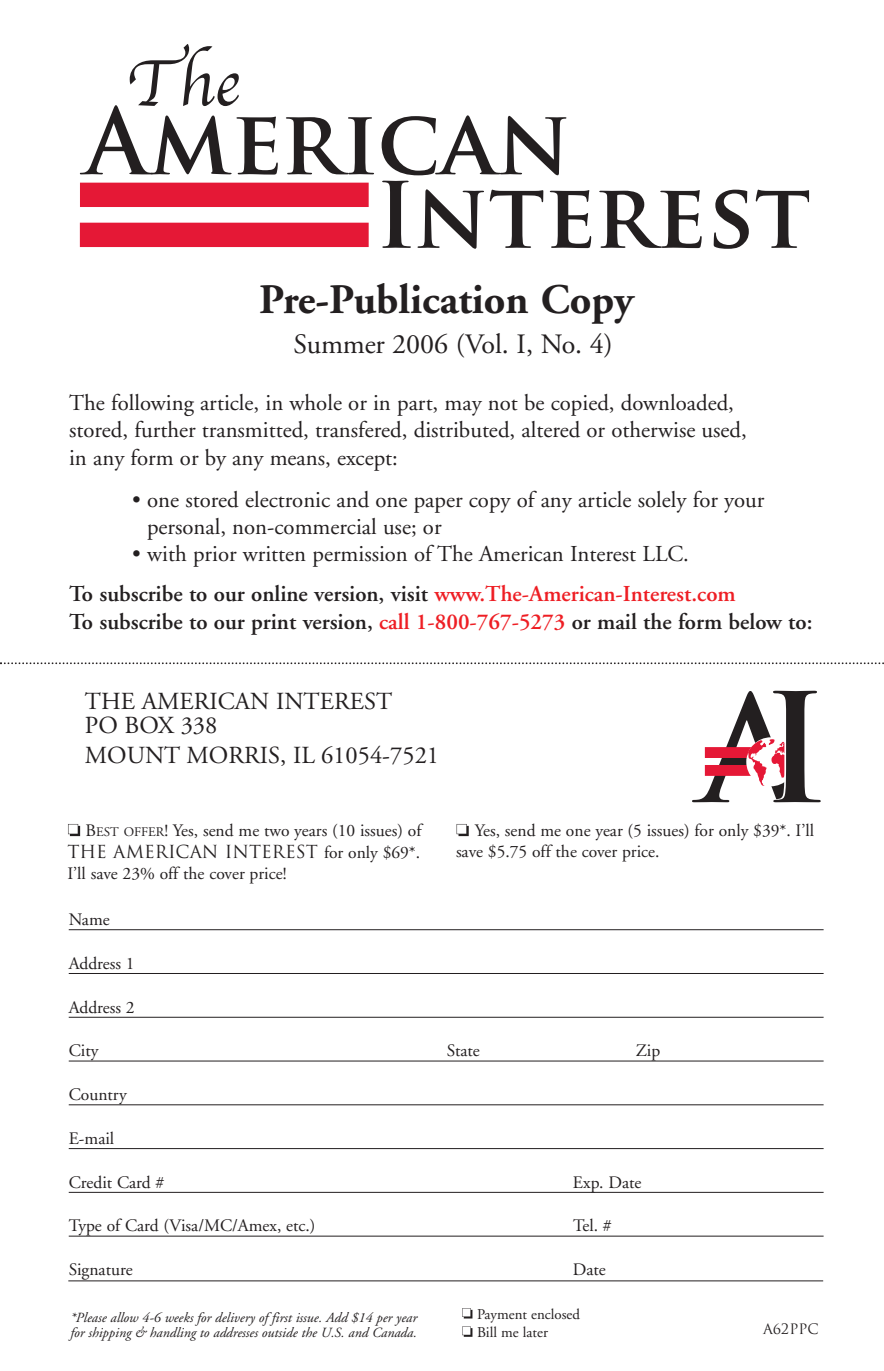
<style>
.page{position:relative;width:884px;height:1371px;background:#fff}
.page>*{position:absolute;margin:0;border:0;box-sizing:border-box;transform-origin:0 0}
.t1{font:700 42px "Adobe Garamond";color:#231f20}
.t2{font:28px "Adobe Garamond";letter-spacing:-.01em;color:#231f20}
.t3{font:24.5px/24.3px "Adobe Garamond";color:#231f20}
.t4{font:22.75px/27.3px "Adobe Garamond";color:#231f20}
.t5{font:600 22.75px "Adobe Garamond";color:#231f20}
.t6{font:17.5px/20.8px "Adobe Garamond";color:#231f20}
.t7{font:17.5px "Trajan";color:#231f20}
.t8{font:14.88px/18.4px "Adobe Garamond";color:#231f20}
.t9{font:italic 14px/15.8px "Adobe Garamond";color:#231f20}
.t10{font:14px "Trajan";color:#231f20}
.s1{font-weight:600}
.s2{font-weight:600;color:#ee1e24}
.s3{color:#ee1e24}
.s4{font-size:13.12px}
.s5{font-family:"Adobe Garamond"}
</style>
<div class="page">
<svg style="left:69px;top:929px;width:755px;height:1px"></svg>
<svg style="left:69px;top:973px;width:755px;height:1px"></svg>
<svg style="left:69px;top:1016px;width:755px;height:1px"></svg>
<svg style="left:69px;top:1060px;width:755px;height:1px"></svg>
<svg style="left:69px;top:1104px;width:755px;height:1px"></svg>
<svg style="left:69px;top:1148px;width:755px;height:1px"></svg>
<svg style="left:69px;top:1191px;width:755px;height:1px"></svg>
<svg style="left:69px;top:1235px;width:755px;height:1px"></svg>
<svg style="left:462px;top:1308px;width:10px;height:10px"></svg>
<svg style="left:462px;top:1326px;width:10px;height:10px"></svg>
<svg style="left:286px;top:117px;width:88px;height:57px"></svg>
<svg style="left:382px;top:115px;width:184px;height:60px"></svg>
<div style="left:80px;top:183px;width:289px;height:24px;background:#e51836"></div>
<div style="left:80px;top:223px;width:289px;height:24px;background:#e51836"></div>
<svg style="left:382px;top:181px;width:29px;height:67px"></svg>
<svg style="left:417px;top:189px;width:67px;height:60px"></svg>
<svg style="left:490px;top:190px;width:53px;height:58px"></svg>
<svg style="left:550px;top:190px;width:41px;height:58px"></svg>
<svg style="left:599px;top:190px;width:102px;height:58px"></svg>
<svg style="left:713px;top:190px;width:36px;height:59px"></svg>
<svg style="left:756px;top:190px;width:53px;height:58px"></svg>
<svg style="left:80px;top:44px;width:198px;height:130px"></svg>
<svg style="left:68px;top:824px;width:12px;height:12px"></svg>
<svg style="left:456px;top:824px;width:13px;height:12px"></svg>
<svg style="left:692px;top:690px;width:129px;height:112px"></svg>
<svg style="left:0;top:662px;width:884px;height:3px"></svg>
<svg style="left:68px;top:1280px;width:755px;height:1px"></svg>
<h1 class="t1" style="left:259px;top:276px;width:376px">Pre-Publication Copy</h1>
<p class="t2" style="left:293px;top:329px;width:321px">Summer 2006 (Vol. I, No. 4)</p>
<p class="t4" style="left:69px;top:390px;width:679px">The following article, in whole or in part, may not be copied, downloaded, stored, further transmitted, transfered, distributed, altered or otherwise used, in any form or by any means, except:</p>
<p class="t4" style="left:147px;top:486px;width:619px;text-indent:-15px">• one stored electronic and one paper copy of any article solely for your personal, non-commercial use; or</p>
<p class="t4" style="left:69px;top:534px;width:668px;line-height:40.1px;text-indent:63px">• with prior written permission of The American Interest LLC.<br><span class="s1">To subscribe to our online version, visit</span> <span class="s2">www.The-American-Interest.com</span></p>
<p class="t5" style="left:69px;top:609px;width:745px">To subscribe to our print version, <span class="s3">call 1-800-767-5273</span> or mail the form below to:</p>
<p class="t3" style="left:85px;top:689px;width:309px">THE AMERICAN INTEREST<br>PO BOX 338</p>
<p class="t3" style="left:85px;top:743px;width:356px">MOUNT MORRIS, IL 61054-7521</p>
<p class="t6" style="left:86px;top:820px;width:337px">B<span class="s4">EST OFFER</span>! Yes, send me two years (10 issues) of</p>
<p class="t7" style="left:67px;top:840px;width:354px">THE AMERICAN INTEREST <span class="s5">for only $69*.</span></p>
<p class="t6" style="left:67px;top:863px;width:221px">I’ll save 23% off the cover price!</p>
<p class="t6" style="left:456px;top:820px;width:360px;text-indent:19px">Yes, send me one year (5 issues) for only $39*. I’ll save $5.75 off the cover price.</p>
<p class="t6" style="left:69px;top:909px;width:42px">Name</p>
<p class="t6" style="left:69px;top:953px;width:67px">Address 1</p>
<p class="t6" style="left:69px;top:996px;width:67px">Address 2</p>
<p class="t6" style="left:69px;top:1040px;width:31px">City</p>
<p class="t6" style="left:447px;top:1040px;width:34px">State</p>
<p class="t6" style="left:636px;top:1040px;width:26px">Zip</p>
<p class="t6" style="left:69px;top:1084px;width:59px">Country</p>
<p class="t6" style="left:69px;top:1128px;width:47px">E-mail</p>
<p class="t6" style="left:69px;top:1171px;width:97px">Credit Card #</p>
<p class="t6" style="left:573px;top:1171px;width:70px">Exp. Date</p>
<p class="t6" style="left:69px;top:1215px;width:248px">Type of Card (Visa/MC/Amex, etc.)</p>
<p class="t6" style="left:573px;top:1215px;width:40px">Tel. #</p>
<p class="t6" style="left:69px;top:1259px;width:65px">Signature</p>
<p class="t6" style="left:573px;top:1259px;width:34px">Date</p>
<p class="t8" style="left:477px;top:1304px;width:104px">Payment enclosed<br>Bill me later</p>
<p class="t9" style="left:70px;top:1309px;width:348px">*Please allow 4-6 weeks for delivery of first issue. Add $14 per year for shipping &amp; handling to addresses outside the U.S. and Canada.</p>
<p class="t10" style="left:763px;top:1320px;width:57px">A62PPC</p>
</div>
